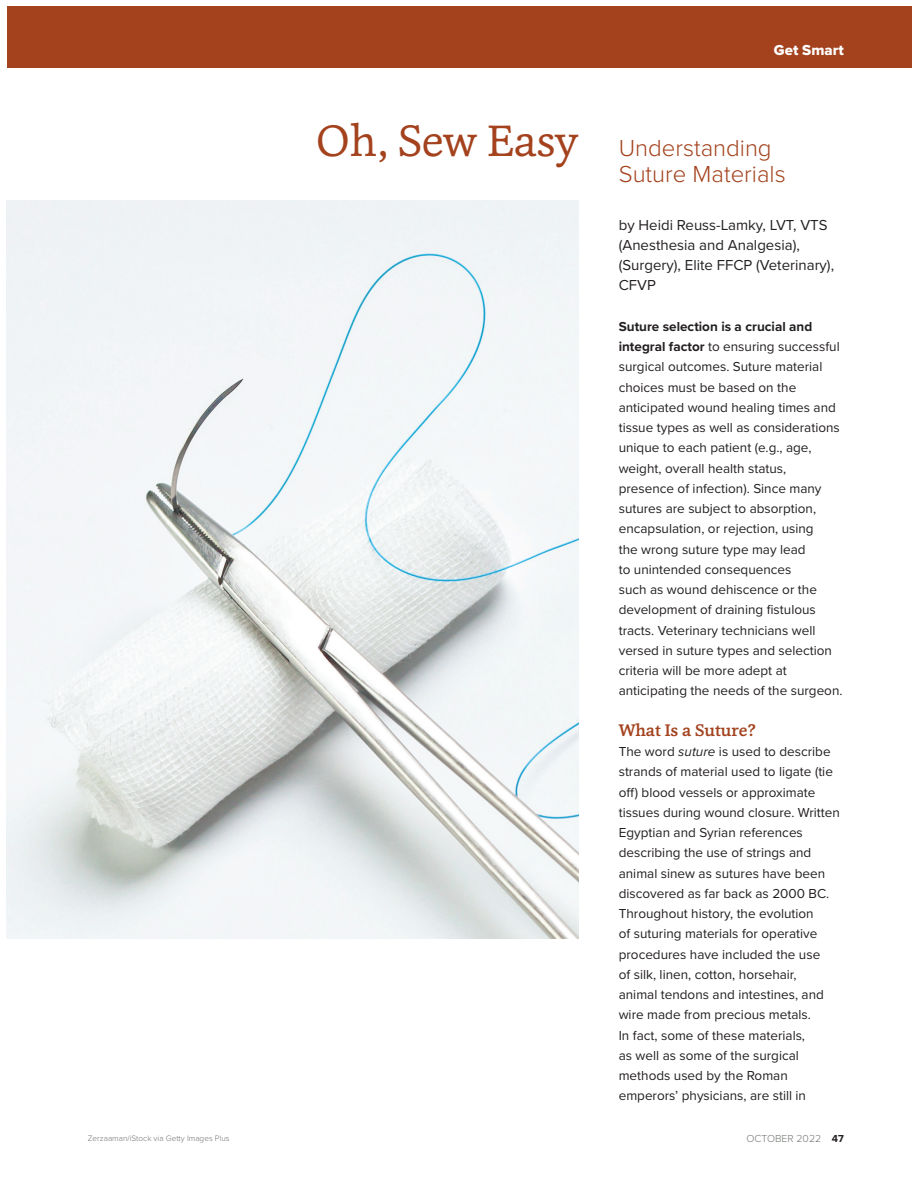
<style>
.page{position:relative;width:918px;height:1188px;background:#fff}
.page>*{position:absolute;margin:0;border:0;box-sizing:border-box;transform-origin:0 0}
.t1{font:45px "Cassia";letter-spacing:-.005em;color:#a3421d}
.t2{font:300 24px/26.2px "Proxima Nova";color:#a3421d}
.t3{font:500 17.25px "Cassia";color:#a3421d}
.t4{font:15px/20.2px "Proxima Nova";color:#231f20}
.t5{font:15px "Proxima Nova Extrabld";color:#fff}
.t6{font:13.5px/20.2px "Proxima Nova";color:#231f20}
.t7{font:300 10.5px "Proxima Nova";color:#70756f}
.t8{font:300 8.25px "Proxima Nova";color:#70756f}
.s1{font-weight:700}
.s2{font-style:italic}
.s3{font-weight:700;color:#231f20}
</style>
<div class="page">
<div style="left:7px;top:7px;width:904px;height:61px;background:#a3421d"></div>
<img style="left:7px;top:201px;width:571px;height:737px">
<p class="t8" style="left:88px;top:1135px;width:143px">Zerzaaman/iStock via Getty Images Plus</p>
<h1 class="t1" style="left:316px;top:120px;width:263px">Oh, Sew Easy</h1>
<p class="t5" style="left:774px;top:43px;width:71px">Get Smart</p>
<h2 class="t2" style="left:619px;top:136px;width:168px">Understanding<br>Suture Materials</h2>
<p class="t4" style="left:619px;top:215px;width:217px">by Heidi Reuss-Lamky, LVT, VTS (Anesthesia and Analgesia), (Surgery), Elite FFCP (Veterinary),<br>CFVP</p>
<p class="t6" style="left:619px;top:317px;width:225px"><span class="s1">Suture selection is a crucial and integral factor</span> to ensuring successful surgical outcomes. Suture material choices must be based on the anticipated wound healing times and tissue types as well as considerations unique to each patient (e.g., age, weight, overall health status, presence of infection). Since many sutures are subject to absorption, encapsulation, or rejection, using<br>the wrong suture type may lead<br>to unintended consequences<br>such as wound dehiscence or the development of draining fistulous tracts. Veterinary technicians well versed in suture types and selection criteria will be more adept at anticipating the needs of the surgeon.</p>
<p class="t3" style="left:619px;top:723px;width:138px">What Is a Suture?</p>
<p class="t6" style="left:619px;top:742px;width:223px">The word <span class="s2">suture</span> is used to describe strands of material used to ligate (tie off) blood vessels or approximate tissues during wound closure. Written Egyptian and Syrian references describing the use of strings and animal sinew as sutures have been discovered as far back as 2000 BC.<br>Throughout history, the evolution<br>of suturing materials for operative procedures have included the use<br>of silk, linen, cotton, horsehair,<br>animal tendons and intestines, and wire made from precious metals.<br>In fact, some of these materials,<br>as well as some of the surgical methods used by the Roman emperors’ physicians, are still in</p>
<p class="t7" style="left:747px;top:1135px;width:99px">OCTOBER 2022 <span class="s3">47</span></p>
</div>
